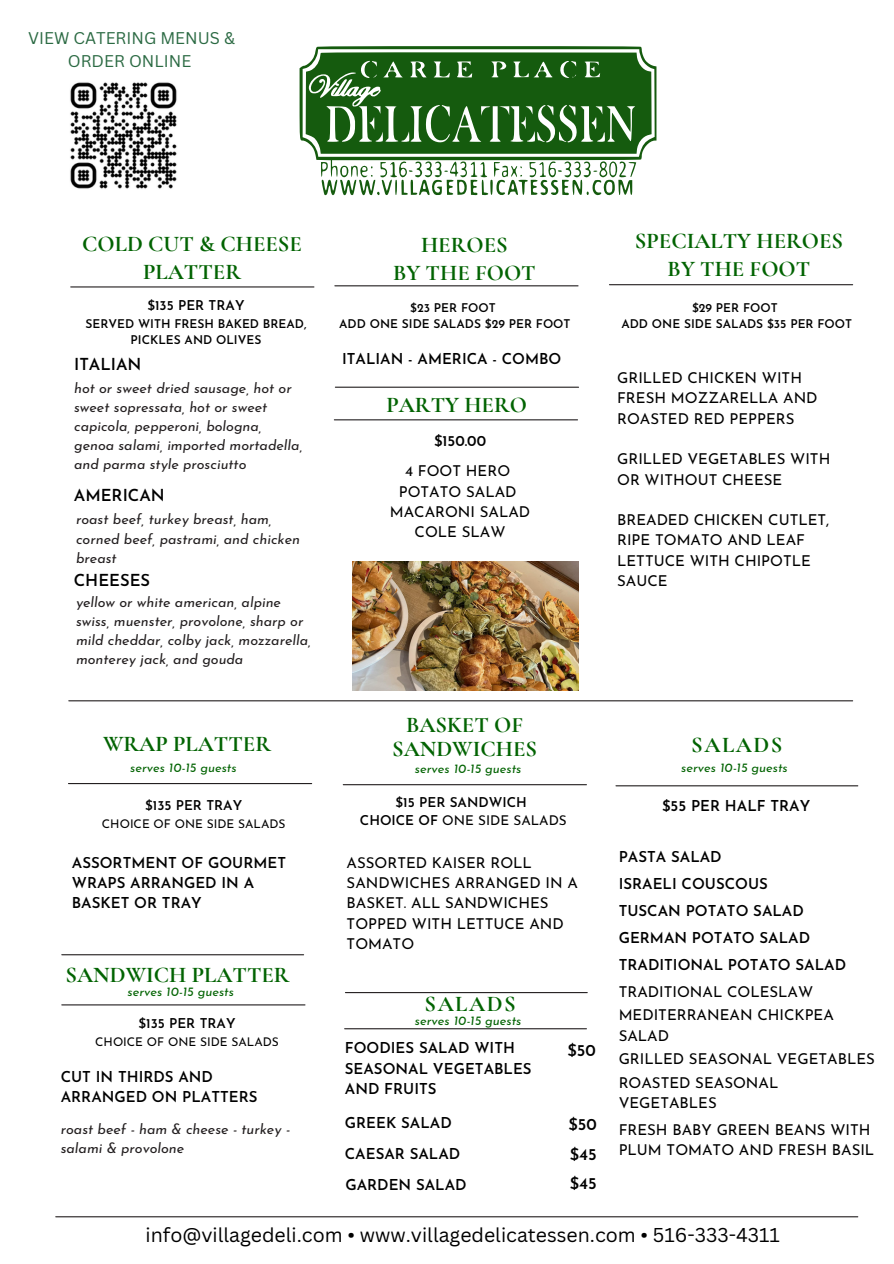
<style>
.page{position:relative;width:894px;height:1264px;background:#fff}
.page>*{position:absolute;margin:0;border:0;box-sizing:border-box;transform-origin:0 0}
.t1{font:700 22.5px/28.2px "Cormorant Garamond";color:#026302;text-align:center}
.t2{font:19.5px "Canva Sans";color:#000}
.t3{font:600 16.5px "Josefin Sans";color:#000}
.t4{font:16.5px/22.5px "Canva Sans";color:#2b6a43;text-align:center}
.t5{font:15px/20.2px "Josefin Sans";color:#000}
.t6{font:600 15px/20.2px "Josefin Sans";color:#000}
.t7{font:italic 14.25px/19.2px "Josefin Sans";color:#231f20}
.t8{font:600 13.5px/18px "Josefin Sans";color:#000;text-align:center}
.t9{font:italic 12.75px "Josefin Sans";color:#026302}
.t10{font:600 12px/16px "Josefin Sans";color:#000;text-align:center}
.t11{font:12px "Josefin Sans";color:#000}
.s1{font-weight:400}
</style>
<div class="page">
<hr style="left:69px;top:700px;width:783px;height:1px;background:#231f20">
<hr style="left:71px;top:286px;width:243px;height:1px;background:#231f20">
<hr style="left:56px;top:1216px;width:801px;height:1px;background:#231f20">
<hr style="left:335px;top:285px;width:243px;height:1px;background:#231f20">
<hr style="left:609px;top:284px;width:243px;height:1px;background:#231f20">
<hr style="left:334px;top:419px;width:243px;height:1px;background:#231f20">
<hr style="left:335px;top:386px;width:243px;height:2px;background:#231f20">
<hr style="left:68px;top:783px;width:243px;height:1px;background:#231f20">
<hr style="left:62px;top:1004px;width:243px;height:1px;background:#231f20">
<hr style="left:343px;top:784px;width:243px;height:1px;background:#231f20">
<hr style="left:345px;top:992px;width:242px;height:1px;background:#231f20">
<hr style="left:344px;top:1028px;width:242px;height:1px;background:#231f20">
<hr style="left:615px;top:785px;width:242px;height:1px;background:#231f20">
<img style="left:353px;top:561px;width:225px;height:129px">
<hr style="left:62px;top:954px;width:241px;height:1px;background:#231f20">
<img style="left:70px;top:82px;width:107px;height:107px">
<svg style="left:299px;top:46px;width:357px;height:117px"></svg>
<svg style="left:305px;top:52px;width:346px;height:102px"></svg>
<svg style="left:321px;top:160px;width:315px;height:36px"></svg>
<h4 class="t4" style="left:28px;top:26px;width:208px">VIEW CATERING MENUS &amp;<br>ORDER ONLINE</h4>
<h1 class="t1" style="left:82px;top:230px;width:221px">COLD CUT &amp; CHEESE<br>PLATTER</h1>
<p class="t8" style="left:147px;top:297px;width:98px">$135 PER TRAY</p>
<h1 class="t10" style="left:85px;top:317px;width:222px">SERVED WITH FRESH BAKED BREAD,<br>PICKLES AND OLIVES</h1>
<p class="t3" style="left:74px;top:358px;width:69px">ITALIAN</p>
<p class="t7" style="left:74px;top:379px;width:230px">hot or sweet dried sausage, hot or sweet sopressata, hot or sweet capicola, pepperoni, bologna, genoa salami, imported mortadella, and parma style prosciutto</p>
<p class="t3" style="left:74px;top:488px;width:92px">AMERICAN</p>
<p class="t7" style="left:76px;top:511px;width:225px">roast beef, turkey breast, ham, corned beef, pastrami, and chicken breast</p>
<p class="t7" style="left:76px;top:593px;width:236px">yellow or white american, alpine swiss, muenster, provolone, sharp or mild cheddar, colby jack, mozzarella, monterey jack, and gouda</p>
<h4 class="t3" style="left:74px;top:573px;width:78px">CHEESES</h4>
<h3 class="t1" style="left:103px;top:730px;width:169px">WRAP PLATTER</h3>
<h6 class="t9" style="left:130px;top:762px;width:108px">serves 10-15 guests</h6>
<h6 class="t8" style="left:145px;top:797px;width:98px">$135 PER TRAY</h6>
<p class="t11" style="left:102px;top:818px;width:185px">CHOICE OF ONE SIDE SALADS</p>
<h3 class="t6" style="left:72px;top:854px;width:216px">ASSORTMENT OF GOURMET<br>WRAPS ARRANGED IN A<br>BASKET OR TRAY</h3>
<h4 class="t1" style="left:65px;top:960px;width:225px">SANDWICH PLATTER</h4>
<h4 class="t8" style="left:138px;top:1015px;width:98px">$135 PER TRAY</h4>
<h4 class="t11" style="left:95px;top:1036px;width:185px">CHOICE OF ONE SIDE SALADS</h4>
<p class="t6" style="left:61px;top:1068px;width:198px">CUT IN THIRDS AND<br>ARRANGED ON PLATTERS</p>
<h1 class="t9" style="left:127px;top:986px;width:108px">serves 10-15 guests</h1>
<p class="t7" style="left:61px;top:1120px;width:231px">roast beef - ham &amp; cheese - turkey - salami &amp; provolone</p>
<p class="t1" style="left:393px;top:230px;width:144px">HEROES<br>BY THE FOOT</p>
<p class="t10" style="left:410px;top:301px;width:87px">$23 PER FOOT</p>
<p class="t10" style="left:339px;top:317px;width:233px">ADD ONE SIDE SALADS $29 PER FOOT</p>
<h3 class="t6" style="left:342px;top:350px;width:221px">ITALIAN - AMERICA - COMBO</h3>
<h4 class="t1" style="left:386px;top:391px;width:142px">PARTY HERO</h4>
<p class="t6" style="left:434px;top:432px;width:54px">$150.00</p>
<h1 class="t5" style="left:390px;top:462px;width:142px;text-align:center">4 FOOT HERO<br>POTATO SALAD<br>MACARONI SALAD</h1>
<p class="t5" style="left:414px;top:523px;width:92px">COLE SLAW</p>
<h3 class="t1" style="left:634px;top:226px;width:210px">SPECIALTY HEROES<br>BY THE FOOT</h3>
<h6 class="t10" style="left:691px;top:301px;width:87px">$29 PER FOOT</h6>
<p class="t10" style="left:621px;top:317px;width:232px">ADD ONE SIDE SALADS $35 PER FOOT</p>
<h1 class="t5" style="left:617px;top:369px;width:202px">GRILLED CHICKEN WITH<br>FRESH MOZZARELLA AND<br>ROASTED RED PEPPERS</h1>
<p class="t5" style="left:617px;top:450px;width:215px">GRILLED VEGETABLES WITH<br>OR WITHOUT CHEESE</p>
<h3 class="t5" style="left:617px;top:511px;width:214px">BREADED CHICKEN CUTLET,<br>RIPE TOMATO AND LEAF<br>LETTUCE WITH CHIPOTLE<br>SAUCE</h3>
<p class="t1" style="left:392px;top:713px;width:146px;line-height:23.7px">BASKET OF<br>SANDWICHES</p>
<p class="t8" style="left:360px;top:794px;width:208px">$15 PER SANDWICH<br>CHOICE OF <span class="s1">ONE SIDE SALADS</span></p>
<p class="t5" style="left:346px;top:854px;width:233px">ASSORTED KAISER ROLL<br>SANDWICHES ARRANGED IN A<br>BASKET. ALL SANDWICHES<br>TOPPED WITH LETTUCE AND<br>TOMATO</p>
<h1 class="t9" style="left:415px;top:763px;width:108px">serves 10-15 guests</h1>
<p class="t1" style="left:424px;top:989px;width:93px">SALADS</p>
<p class="t6" style="left:345px;top:1039px;width:188px">FOODIES SALAD WITH<br>SEASONAL VEGETABLES<br>AND FRUITS</p>
<h5 class="t3" style="left:567px;top:1043px;width:30px">$50</h5>
<h1 class="t6" style="left:345px;top:1113px;width:108px">GREEK SALAD</h1>
<p class="t3" style="left:568px;top:1117px;width:30px">$50</p>
<p class="t6" style="left:345px;top:1145px;width:117px">CAESAR SALAD</p>
<h3 class="t3" style="left:569px;top:1147px;width:28px">$45</h3>
<h3 class="t6" style="left:345px;top:1175px;width:123px">GARDEN SALAD</h3>
<p class="t3" style="left:569px;top:1176px;width:28px">$45</p>
<h1 class="t9" style="left:415px;top:1015px;width:108px">serves 10-15 guests</h1>
<p class="t1" style="left:691px;top:730px;width:93px">SALADS</p>
<h3 class="t9" style="left:681px;top:762px;width:108px">serves 10-15 guests</h3>
<p class="t6" style="left:662px;top:797px;width:150px">$55 PER HALF TRAY</p>
<p class="t6" style="left:618px;top:844px;width:229px;line-height:27px">PASTA SALAD<br>ISRAELI COUSCOUS<br>TUSCAN POTATO SALAD<br>GERMAN POTATO SALAD<br>TRADITIONAL POTATO SALAD<br><span class="s1">TRADITIONAL COLESLAW</span></p>
<p class="t5" style="left:618px;top:1006px;width:217px">MEDITERRANEAN CHICKPEA<br>SALAD</p>
<p class="t5" style="left:618px;top:1048px;width:257px;line-height:23.7px">GRILLED SEASONAL VEGETABLES<br>ROASTED SEASONAL</p>
<p class="t5" style="left:618px;top:1094px;width:100px">VEGETABLES</p>
<p class="t5" style="left:618px;top:1121px;width:257px">FRESH BABY GREEN BEANS WITH<br>PLUM TOMATO AND FRESH BASIL</p>
<h6 class="t2" style="left:146px;top:1221px;width:635px">info@villagedeli.com • www.villagedelicatessen.com • 516-333-4311</h6>
</div>
